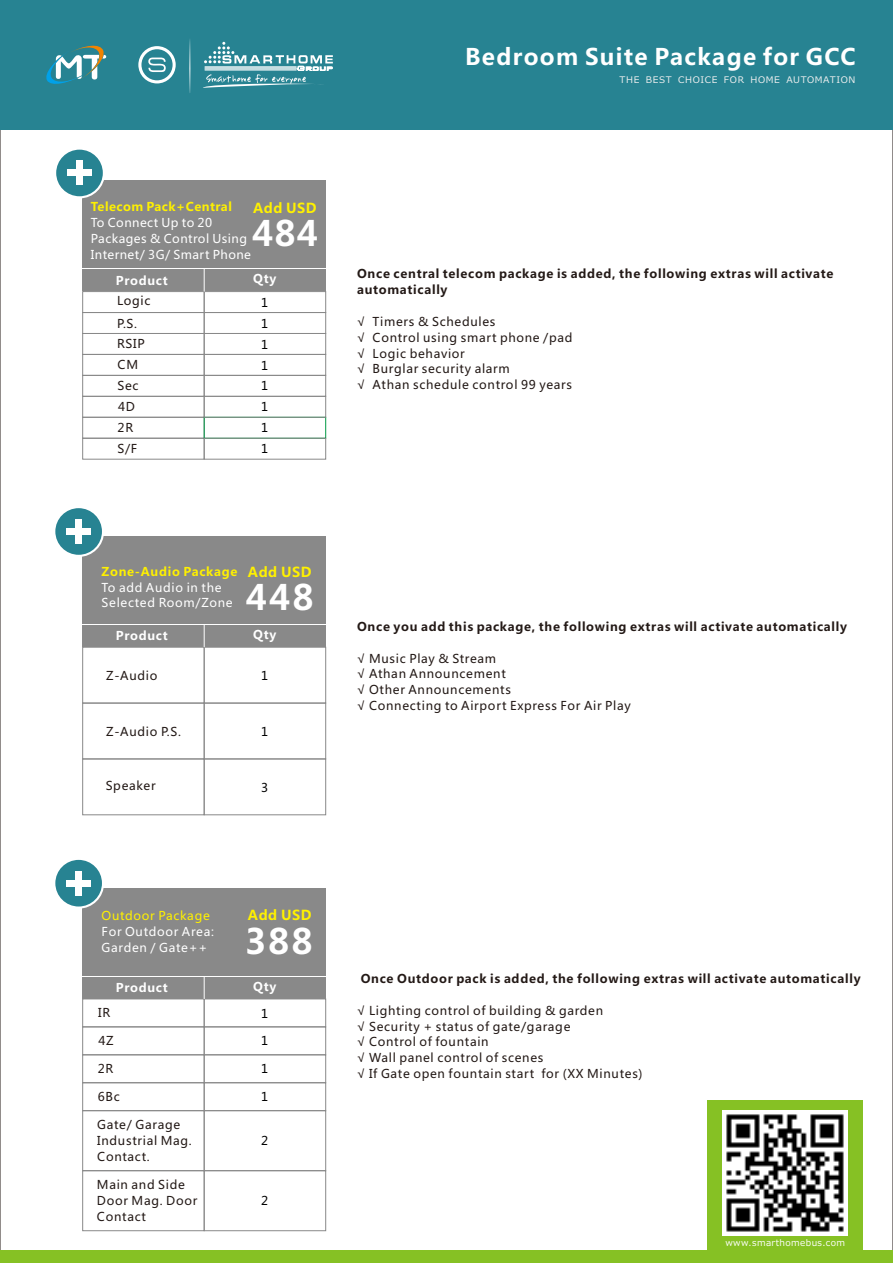
<style>
.page{position:relative;width:893px;height:1263px;background:#fff}
.page>*{position:absolute;margin:0;border:0;box-sizing:border-box;transform-origin:0 0}
.t1{font:700 34.5px "Microsoft Ya Hei";letter-spacing:.06em;color:#fff}
.t2{font:700 22.65px "Microsoft Ya Hei";letter-spacing:.06em;color:#fff}
.t3{font:700 13.65px "Microsoft Ya Hei";letter-spacing:.035em;color:#fff100}
.t4{font:12px/15.9px "Microsoft Ya Hei";letter-spacing:.06em;color:#231916}
.t5{font:700 12px/15.9px "Microsoft Ya Hei";letter-spacing:.06em;color:#231916}
.t6{font:12px/15.9px "Microsoft Ya Hei";letter-spacing:.06em;color:#fff}
.t7{font:12px/15.9px "Microsoft Ya Hei";letter-spacing:.04em;color:#fff}
.t8{font:700 12px "Microsoft Ya Hei";letter-spacing:.06em;color:#fff}
.t9{font:700 12px "Microsoft Ya Hei";letter-spacing:.04em;color:#fff100}
.t10{font:12px/21px "Microsoft Ya Hei";color:#000;text-align:justify}
.t11{font:700 12px "Microsoft Ya Hei";letter-spacing:.06em;color:#fff100}
.t12{font:12px "Microsoft Ya Hei";letter-spacing:.06em;color:#fff100}
.t13{font:9px "Meiryo UI";letter-spacing:.07em;color:#eeefef;scale:1.04 1}
.t14{font:9px "Meiryo UI";letter-spacing:.045em;color:#fff}
</style>
<div class="page">
<div style="left:0;top:1250px;width:893px;height:13px;background:#86c124"></div>
<div style="left:0;top:0;width:893px;height:130px;background:#278392"></div>
<hr style="left:189px;top:36px;width:1px;height:57px;background:#fff">
<svg style="left:203px;top:42px;width:130px;height:46px"></svg>
<svg style="left:138px;top:46px;width:38px;height:37px"></svg>
<svg style="left:46px;top:45px;width:60px;height:39px"></svg>
<div style="left:83px;top:180px;width:243px;height:88px;background:#898989"></div>
<div style="left:83px;top:269px;width:121px;height:22px;background:#898989"></div>
<div style="left:82px;top:291px;width:123px;height:22px;border:1px solid #898989"></div>
<div style="left:82px;top:312px;width:123px;height:22px;border:1px solid #898989"></div>
<div style="left:82px;top:333px;width:123px;height:22px;border:1px solid #898989"></div>
<div style="left:82px;top:354px;width:123px;height:22px;border:1px solid #898989"></div>
<div style="left:82px;top:375px;width:123px;height:22px;border:1px solid #898989"></div>
<div style="left:82px;top:396px;width:123px;height:22px;border:1px solid #898989"></div>
<div style="left:82px;top:438px;width:123px;height:22px;border:1px solid #898989"></div>
<div style="left:204px;top:269px;width:122px;height:22px;background:#898989"></div>
<div style="left:204px;top:291px;width:122px;height:22px;border:1px solid #898989"></div>
<div style="left:204px;top:312px;width:122px;height:22px;border:1px solid #898989"></div>
<div style="left:204px;top:333px;width:122px;height:22px;border:1px solid #898989"></div>
<div style="left:204px;top:354px;width:122px;height:22px;border:1px solid #898989"></div>
<div style="left:204px;top:375px;width:122px;height:22px;border:1px solid #898989"></div>
<div style="left:204px;top:396px;width:122px;height:22px;border:1px solid #898989"></div>
<div style="left:204px;top:438px;width:122px;height:22px;border:1px solid #898989"></div>
<svg style="left:204px;top:269px;width:1px;height:23px"></svg>
<div style="left:54px;top:148px;width:51px;height:50px;background:#278392;border:2px solid #fff;border-radius:50%"></div>
<div style="left:68px;top:170px;width:24px;height:6px;background:#fff"></div>
<div style="left:76px;top:161px;width:7px;height:24px;background:#fff"></div>
<div style="left:83px;top:536px;width:243px;height:88px;background:#898989"></div>
<div style="left:83px;top:625px;width:121px;height:22px;background:#898989"></div>
<div style="left:204px;top:625px;width:122px;height:22px;background:#898989"></div>
<div style="left:82px;top:647px;width:123px;height:56px;border:1px solid #898989"></div>
<div style="left:82px;top:703px;width:123px;height:56px;border:1px solid #898989"></div>
<div style="left:82px;top:758px;width:123px;height:57px;border:1px solid #898989"></div>
<div style="left:204px;top:647px;width:122px;height:56px;border:1px solid #898989"></div>
<div style="left:204px;top:703px;width:122px;height:56px;border:1px solid #898989"></div>
<div style="left:204px;top:758px;width:122px;height:57px;border:1px solid #898989"></div>
<svg style="left:204px;top:625px;width:1px;height:22px"></svg>
<div style="left:707px;top:1100px;width:156px;height:155px;background:#86c124"></div>
<img style="left:723px;top:1110px;width:124px;height:125px">
<div style="left:53px;top:506px;width:51px;height:51px;background:#278392;border:2px solid #fff;border-radius:50%"></div>
<div style="left:67px;top:528px;width:24px;height:7px;background:#fff"></div>
<div style="left:75px;top:519px;width:7px;height:24px;background:#fff"></div>
<div style="left:83px;top:888px;width:243px;height:87px;background:#898989"></div>
<div style="left:83px;top:977px;width:121px;height:21px;background:#898989"></div>
<div style="left:204px;top:977px;width:122px;height:21px;background:#898989"></div>
<div style="left:82px;top:998px;width:123px;height:29px;border:1px solid #898989"></div>
<div style="left:82px;top:1026px;width:123px;height:29px;border:1px solid #898989"></div>
<div style="left:82px;top:1054px;width:123px;height:29px;border:1px solid #898989"></div>
<div style="left:82px;top:1082px;width:123px;height:29px;border:1px solid #898989"></div>
<div style="left:82px;top:1110px;width:123px;height:61px;border:1px solid #898989"></div>
<div style="left:82px;top:1170px;width:123px;height:61px;border:1px solid #898989"></div>
<div style="left:204px;top:998px;width:122px;height:29px;border:1px solid #898989"></div>
<div style="left:204px;top:1026px;width:122px;height:29px;border:1px solid #898989"></div>
<div style="left:204px;top:1054px;width:122px;height:29px;border:1px solid #898989"></div>
<div style="left:204px;top:1082px;width:122px;height:29px;border:1px solid #898989"></div>
<div style="left:204px;top:1110px;width:122px;height:61px;border:1px solid #898989"></div>
<div style="left:204px;top:1170px;width:122px;height:61px;border:1px solid #898989"></div>
<svg style="left:204px;top:977px;width:1px;height:22px"></svg>
<svg style="left:53px;top:858px;width:51px;height:51px;background:#549ca8"></svg>
<div style="left:67px;top:880px;width:24px;height:6px;background:#fff"></div>
<div style="left:75px;top:871px;width:7px;height:24px;background:#fff"></div>
<h2 class="t2" style="left:465px;top:46px;width:392px">Bedroom Suite Package for GCC</h2>
<p class="t13" style="left:620px;top:75px;width:228px">THE BEST CHOICE FOR HOME AUTOMATION</p>
<p class="t3" style="left:253px;top:201px;width:65px">Add USD</p>
<p class="t9" style="left:91px;top:201px;width:143px">Telecom Pack+Central</p>
<p class="t7" style="left:91px;top:216px;width:162px">To Connect Up to 20<br>Packages &amp; Control Using<br>Internet/ 3G/ Smart Phone</p>
<p class="t8" style="left:116px;top:275px;width:53px">Product</p>
<p class="t8" style="left:253px;top:274px;width:25px">Qty</p>
<p class="t10" style="left:261px;top:293px;width:9px">1<br>1<br>1<br>1<br>1</p>
<p class="t10" style="left:261px;top:418px;width:9px">1</p>
<h1 class="t1" style="left:252px;top:218px;width:68px">484</h1>
<p class="t4" style="left:117px;top:291px;width:35px;line-height:22.2px">Logic<br>P.S.</p>
<p class="t4" style="left:117px;top:335px;width:29px;line-height:20.9px">RSIP<br>CM<br>Sec<br>4D<br>2R<br>S/F</p>
<p class="t10" style="left:261px;top:398px;width:9px">1</p>
<p class="t10" style="left:261px;top:439px;width:9px">1</p>
<p class="t5" style="left:357px;top:267px;width:478px">Once central telecom package is added, the following extras will activate automatically</p>
<p class="t4" style="left:357px;top:315px;width:217px">√ Timers &amp; Schedules<br>√ Control using smart phone /pad √ Logic behavior<br>√ Burglar security alarm<br>√ Athan schedule control 99 years</p>
<p class="t11" style="left:102px;top:566px;width:137px">Zone-Audio Package</p>
<p class="t6" style="left:102px;top:580px;width:133px">To add Audio in the<br>Selected Room/Zone</p>
<p class="t3" style="left:248px;top:566px;width:65px">Add USD</p>
<h1 class="t1" style="left:246px;top:582px;width:69px">448</h1>
<p class="t8" style="left:116px;top:631px;width:53px">Product</p>
<p class="t8" style="left:253px;top:629px;width:25px">Qty</p>
<p class="t4" style="left:106px;top:668px;width:53px">Z-Audio</p>
<p class="t10" style="left:261px;top:666px;width:9px">1</p>
<p class="t4" style="left:106px;top:724px;width:76px">Z-Audio P.S.</p>
<p class="t10" style="left:261px;top:722px;width:9px">1</p>
<p class="t4" style="left:106px;top:779px;width:51px">Speaker</p>
<p class="t10" style="left:261px;top:778px;width:9px">3</p>
<p class="t5" style="left:357px;top:620px;width:491px">Once you add this package, the following extras will activate automatically</p>
<p class="t4" style="left:357px;top:651px;width:275px">√ Music Play &amp; Stream<br>√ Athan Announcement<br>√ Other Announcements<br>√ Connecting to Airport Express For Air Play</p>
<p class="t12" style="left:102px;top:910px;width:110px">Outdoor Package</p>
<p class="t6" style="left:102px;top:924px;width:114px">For Outdoor Area:<br>Garden / Gate++</p>
<p class="t3" style="left:248px;top:909px;width:65px">Add USD</p>
<h1 class="t1" style="left:245px;top:925px;width:69px">388</h1>
<p class="t8" style="left:116px;top:982px;width:53px">Product</p>
<p class="t8" style="left:253px;top:981px;width:25px">Qty</p>
<p class="t4" style="left:98px;top:1006px;width:14px">IR</p>
<p class="t4" style="left:98px;top:1034px;width:17px">4Z</p>
<p class="t4" style="left:98px;top:1062px;width:17px">2R</p>
<p class="t4" style="left:98px;top:1090px;width:24px">6Bc</p>
<p class="t4" style="left:97px;top:1118px;width:96px">Gate/ Garage<br>Industrial Mag.<br>Contact.</p>
<p class="t4" style="left:97px;top:1178px;width:102px">Main and Side<br>Door Mag. Door<br>Contact</p>
<p class="t10" style="left:261px;top:1004px;width:9px">1</p>
<p class="t10" style="left:261px;top:1031px;width:9px">1</p>
<p class="t10" style="left:261px;top:1059px;width:9px">1</p>
<p class="t10" style="left:261px;top:1087px;width:9px">1</p>
<p class="t10" style="left:261px;top:1131px;width:9px">2</p>
<p class="t10" style="left:261px;top:1191px;width:9px">2</p>
<p class="t5" style="left:361px;top:972px;width:501px">Once Outdoor pack is added, the following extras will activate automatically</p>
<p class="t4" style="left:357px;top:1003px;width:287px">√ Lighting control of building &amp; garden<br>√ Security + status of gate/garage<br>√ Control of fountain<br>√ Wall panel control of scenes<br>√ If Gate open fountain start for (XX Minutes)</p>
<p class="t14" style="left:725px;top:1238px;width:121px">www.smarthomebus.com</p>
</div>
